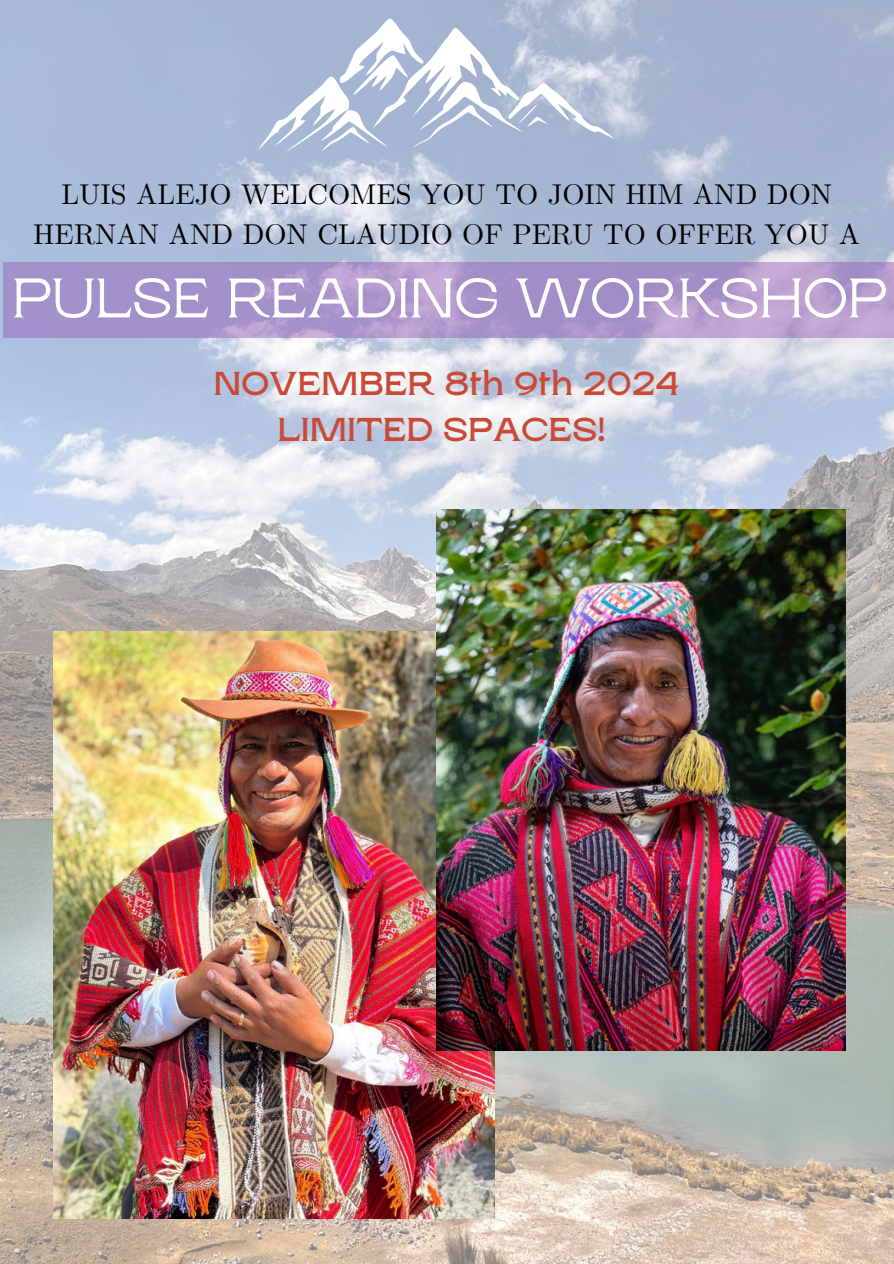
<style>
.page{position:relative;width:894px;height:1264px;background:#fff}
.page>*{position:absolute;margin:0;border:0;box-sizing:border-box;transform-origin:0 0}
.t1{font:55.5px "Rasputin";color:#fff}
.t2{font:700 33px/46.2px "Rasputin";color:#c94a36;text-align:center}
.t3{font:28.5px/39.3px "CMU Serif";color:#000;text-align:center}
</style>
<div class="page">
<img style="left:0;top:0;width:893px;height:1263px">
<svg style="left:3px;top:262px;width:890px;height:76px;background:#ab96cb"></svg>
<svg style="left:258px;top:19px;width:356px;height:133px"></svg>
<img style="left:54px;top:631px;width:440px;height:587px">
<img style="left:436px;top:509px;width:408px;height:541px">
<p class="t3" style="left:33px;top:176px;width:828px">LUIS ALEJO WELCOMES YOU TO JOIN HIM AND DON<br>HERNAN AND DON CLAUDIO OF PERU TO OFFER YOU A</p>
<h1 class="t1" style="left:12px;top:268px;width:876px">PULSE READING WORKSHOP</h1>
<h2 class="t2" style="left:213px;top:361px;width:467px">NOVEMBER 8th 9th 2024<br>LIMITED SPACES!</h2>
</div>
